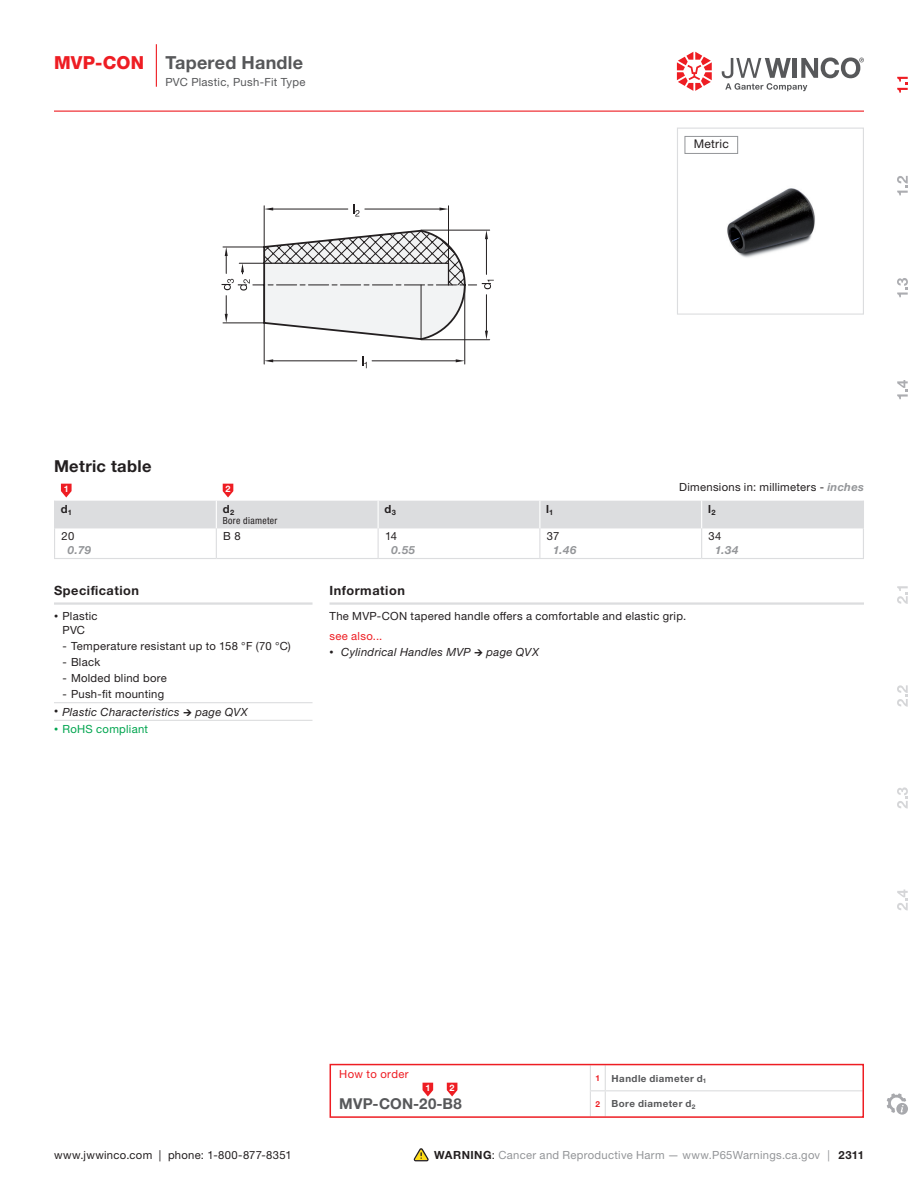
<style>
.page{position:relative;width:918px;height:1188px;background:#fff}
.page>*{position:absolute;margin:0;border:0;box-sizing:border-box;transform-origin:0 0}
.t1{font:700 18px "Helvetica Neue LTW1 G";letter-spacing:.015em;color:#57585a}
.t2{font:800 18px "Helvetica Neue LT Pro";letter-spacing:.015em;color:#ee1d23}
.t3{font:700 16.5px "Helvetica Neue LTW1 G";letter-spacing:.02em;color:#231f20}
.t4{font:700 15px "Helvetica Neue LTW1 G";letter-spacing:.015em;color:#57585a}
.t5{font:700 12.75px "Helvetica Neue LTW1 G";letter-spacing:.04em;color:#231f20}
.t6{font:12px "Helvetica Neue LT Pro";letter-spacing:.02em;color:#231f20}
.t7{font:11.25px/14.2px "Helvetica Neue LTW1 G";letter-spacing:.025em;color:#231f20;text-align:center}
.t8{font:11.25px "Helvetica Neue LT Pro";letter-spacing:.025em;color:#939598}
.t9{font:italic 11.25px "Helvetica Neue LTW1 G";letter-spacing:.03em;color:#231f20}
.t10{font:11.25px "Helvetica Neue LTW1 G";letter-spacing:.025em;color:#57585a}
.t11{font:11.25px "Helvetica Neue LTW1 G";letter-spacing:.03em;color:#ee1d23}
.t12{font:italic 700 11.25px "Helvetica Neue LT Pro";letter-spacing:.06em;color:#939598}
.t13{font:11.25px "Helvetica Neue LTW1 G";letter-spacing:.025em;color:#00a54f}
.t14{font:700 11.25px "Helvetica Neue LTW1 G";color:#231f20}
.t15{font:700 9.75px "Helvetica Neue LTW1 G";letter-spacing:.045em;color:#57585a}
.t16{font:condensed 9.75px "Helvetica Neue LT Pro";letter-spacing:.035em;color:#231f20}
.t17{font:700 9px "Helvetica Neue LTW1 G";color:#fff}
.s1{font-family:"Helvetica Neue LT Pro";font-weight:700;font-style:italic;color:#939598}
.s2{font-size:8.25px}
.s3{font-family:"Helvetica Neue LT Pro"}
.s4{font-size:8.25px;color:#ee1d23}
.s5{font-weight:700;color:#231f20}
.s6{color:#231f20}
.s7{font-family:"Helvetica Neue LTW1 G"}
.s8{font-family:"Helvetica Neue LTW1 G";font-weight:700;color:#231f20}
</style>
<div class="page">
<hr style="left:54px;top:111px;width:810px;height:1px;background:#ee1d23">
<svg style="left:677px;top:52px;width:35px;height:39px"></svg>
<svg style="left:722px;top:58px;width:142px;height:33px"></svg>
<svg style="left:897px;top:76px;width:11px;height:17px"></svg>
<svg style="left:897px;top:175px;width:11px;height:21px"></svg>
<svg style="left:897px;top:278px;width:11px;height:20px"></svg>
<svg style="left:897px;top:380px;width:11px;height:20px"></svg>
<svg style="left:897px;top:586px;width:11px;height:18px"></svg>
<svg style="left:897px;top:685px;width:11px;height:22px"></svg>
<svg style="left:897px;top:787px;width:11px;height:22px"></svg>
<svg style="left:897px;top:889px;width:11px;height:22px"></svg>
<svg style="left:886px;top:1093px;width:22px;height:22px"></svg>
<svg style="left:414px;top:1148px;width:15px;height:13px"></svg>
<hr style="left:464px;top:285px;width:1px;height:79px;background:#231f20">
<hr style="left:264px;top:285px;width:1px;height:79px;background:#231f20">
<hr style="left:372px;top:361px;width:84px;height:1px;background:#231f20">
<hr style="left:273px;top:361px;width:84px;height:1px;background:#231f20">
<svg style="left:362px;top:356px;width:5px;height:12px"></svg>
<svg style="left:456px;top:359px;width:9px;height:3px"></svg>
<svg style="left:264px;top:359px;width:9px;height:3px"></svg>
<hr style="left:264px;top:206px;width:1px;height:41px;background:#231f20">
<hr style="left:448px;top:206px;width:1px;height:57px;background:#231f20">
<hr style="left:273px;top:209px;width:75px;height:1px;background:#231f20">
<hr style="left:365px;top:209px;width:74px;height:1px;background:#231f20">
<svg style="left:353px;top:204px;width:6px;height:12px"></svg>
<svg style="left:264px;top:208px;width:9px;height:3px"></svg>
<svg style="left:439px;top:208px;width:9px;height:3px"></svg>
<svg style="left:222px;top:229px;width:272px;height:112px"></svg>
<hr style="left:156px;top:44px;width:1px;height:43px;background:#ee1d23">
<hr style="left:605px;top:1090px;width:258px;height:1px;background:#dcdddf">
<svg style="left:590px;top:1067px;width:16px;height:48px"></svg>
<div style="left:330px;top:1064px;width:534px;height:54px;border:2px solid #ee1d23"></div>
<svg style="left:423px;top:1083px;width:10px;height:13px"></svg>
<svg style="left:447px;top:1083px;width:10px;height:13px"></svg>
<svg style="left:55px;top:483px;width:808px;height:75px"></svg>
<hr style="left:54px;top:558px;width:162px;height:1px;background:#dcdddf">
<hr style="left:54px;top:528px;width:1px;height:30px;background:#dcdddf">
<hr style="left:216px;top:558px;width:162px;height:1px;background:#dcdddf">
<hr style="left:216px;top:528px;width:1px;height:30px;background:#dcdddf">
<hr style="left:378px;top:558px;width:162px;height:1px;background:#dcdddf">
<hr style="left:378px;top:528px;width:1px;height:30px;background:#dcdddf">
<hr style="left:540px;top:558px;width:162px;height:1px;background:#dcdddf">
<hr style="left:539px;top:528px;width:1px;height:30px;background:#dcdddf">
<hr style="left:863px;top:528px;width:1px;height:30px;background:#dcdddf">
<hr style="left:702px;top:558px;width:162px;height:1px;background:#dcdddf">
<hr style="left:701px;top:528px;width:1px;height:30px;background:#dcdddf">
<svg style="left:54px;top:484px;width:810px;height:44px"></svg>
<hr style="left:330px;top:602px;width:534px;height:3px;background:#dcdddf">
<img style="left:684px;top:136px;width:131px;height:122px">
<div style="left:677px;top:128px;width:187px;height:187px;border:1px solid #dcdddf"></div>
<div style="left:685px;top:136px;width:53px;height:18px;border:1px solid #939598"></div>
<hr style="left:54px;top:702px;width:259px;height:1px;background:#dcdddf">
<hr style="left:54px;top:720px;width:259px;height:1px;background:#dcdddf">
<hr style="left:54px;top:602px;width:259px;height:3px;background:#dcdddf">
<h1 class="t2" style="left:54px;top:52px;width:92px">MVP-CON</h1>
<h1 class="t1" style="left:165px;top:51px;width:139px">Tapered Handle</h1>
<p class="t10" style="left:165px;top:75px;width:142px">PVC Plastic, Push-Fit Type</p>
<p class="t6" style="left:694px;top:137px;width:36px">Metric</p>
<h2 class="t3" style="left:54px;top:456px;width:99px">Metric table</h2>
<p class="t17" style="left:64px;top:483px;width:7px">1</p>
<p class="t17" style="left:226px;top:483px;width:7px">2</p>
<p class="t14" style="left:61px;top:502px;width:13px">d<sub>1</sub></p>
<p class="t14" style="left:223px;top:502px;width:13px">d<sub>2</sub></p>
<p class="t16" style="left:223px;top:515px;width:56px">Bore diameter</p>
<p class="t7" style="left:679px;top:480px;width:186px">Dimensions in: millimeters - <span class="s1">inches</span></p>
<p class="t14" style="left:384px;top:502px;width:13px">d<sub>3</sub></p>
<p class="t14" style="left:546px;top:502px;width:9px">l<sub>1</sub></p>
<p class="t14" style="left:708px;top:502px;width:9px">l<sub>2</sub></p>
<p class="t7" style="left:62px;top:529px;width:14px">20</p>
<p class="t12" style="left:68px;top:543px;width:25px">0.79</p>
<p class="t5" style="left:54px;top:582px;width:87px">Specification</p>
<p class="t7" style="left:223px;top:529px;width:19px">B 8</p>
<p class="t7" style="left:385px;top:529px;width:14px">14</p>
<p class="t12" style="left:392px;top:543px;width:25px">0.55</p>
<p class="t5" style="left:330px;top:582px;width:77px">Information</p>
<p class="t7" style="left:547px;top:529px;width:14px">37</p>
<p class="t12" style="left:553px;top:543px;width:25px">1.46</p>
<p class="t7" style="left:54px;top:609px;width:45px"><span class="s2">•</span> Plastic<br>PVC</p>
<p class="t7" style="left:63px;top:639px;width:230px"><span class="s3">-</span> Temperature resistant up to 158 °F (70 °C)</p>
<p class="t7" style="left:63px;top:655px;width:39px"><span class="s3">-</span> Black</p>
<p class="t7" style="left:63px;top:671px;width:106px"><span class="s3">-</span> Molded blind bore</p>
<p class="t7" style="left:63px;top:687px;width:103px"><span class="s3">-</span> Push-fit mounting</p>
<p class="t9" style="left:54px;top:705px;width:195px"><span class="s2">•</span> Plastic Characteristics → page QVX</p>
<p class="t13" style="left:54px;top:722px;width:96px"><span class="s2">•</span> RoHS compliant</p>
<p class="t7" style="left:330px;top:609px;width:358px">The MVP-CON tapered handle offers a comfortable and elastic grip.</p>
<p class="t11" style="left:330px;top:629px;width:54px">see also...</p>
<p class="t9" style="left:330px;top:645px;width:211px"><span class="s2">•</span> Cylindrical Handles MVP → page QVX</p>
<p class="t7" style="left:709px;top:529px;width:14px">34</p>
<p class="t12" style="left:715px;top:543px;width:25px">1.34</p>
<p class="t11" style="left:339px;top:1067px;width:71px">How to order</p>
<p class="t17" style="left:425px;top:1082px;width:7px">1</p>
<p class="t17" style="left:450px;top:1082px;width:7px">2</p>
<h3 class="t4" style="left:339px;top:1095px;width:124px">MVP-CON-20-B8</h3>
<p class="t15" style="left:596px;top:1072px;width:113px"><span class="s4">1</span> Handle diameter d<sub>1</sub></p>
<p class="t15" style="left:596px;top:1098px;width:101px"><span class="s4">2</span> Bore diameter d<sub>2</sub></p>
<p class="t7" style="left:54px;top:1148px;width:239px">www.jwwinco.com | phone: 1-800-877-8351</p>
<p class="t8" style="left:434px;top:1148px;width:431px"><span class="s5">WARNING</span><span class="s6">:</span> Cancer and Reproductive Harm — www.P65Warnings.ca.gov <span class="s7">|</span> <span class="s8">2311</span></p>
</div>
